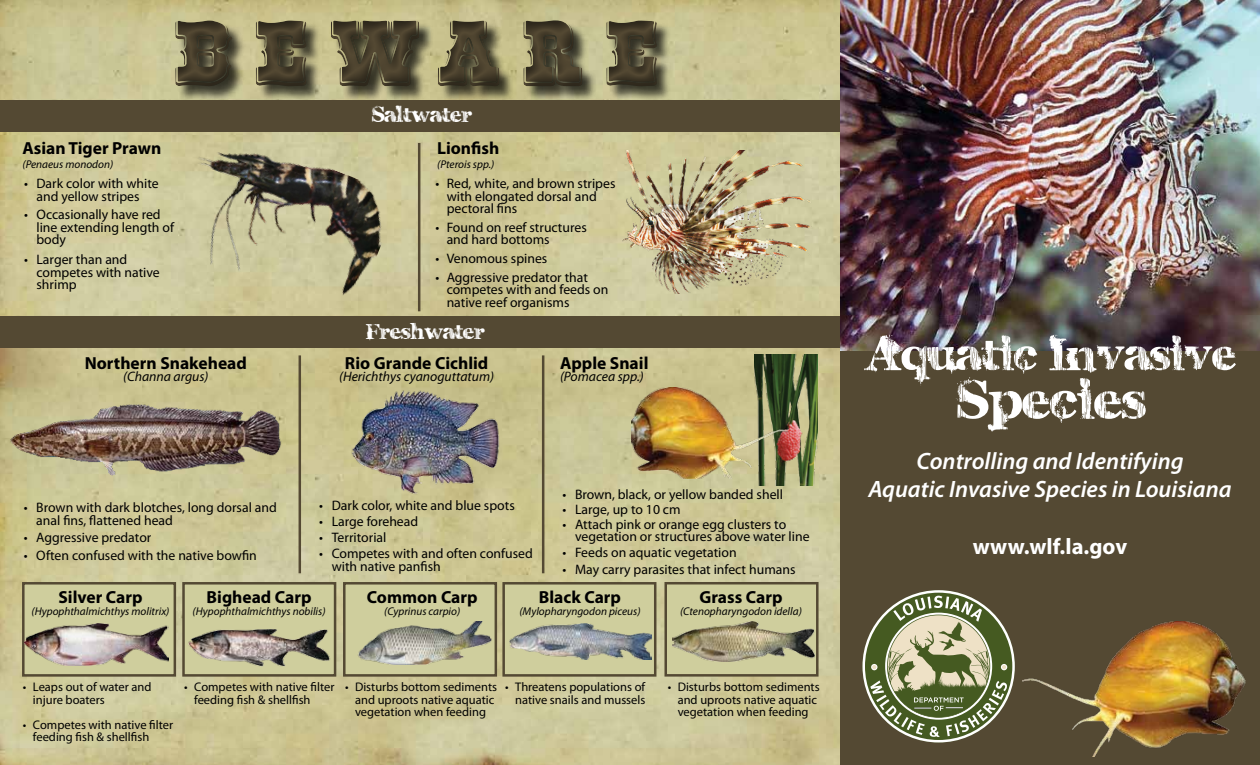
<style>
.page{position:relative;width:1260px;height:765px;background:#fff}
.page>*{position:absolute;margin:0;border:0;box-sizing:border-box;transform-origin:0 0}
.t1{font:93.75px "Charles S.";color:#fff}
.t2{font:700 93.75px "Rio Grande";letter-spacing:.25em;color:#544933}
.t3{font:80px "Charles S.";color:#fff}
.t4{font:37.5px "Charles S.";color:#fff}
.t5{font:italic 600 23.75px/28.5px "Myriad Pro";color:#fff;text-align:center}
.t6{font:700 22.5px "Myriad Pro";color:#fff}
.t7{font:700 17.5px "Myriad Pro";color:#000}
.t8{font:13.75px/12.5px "Myriad Pro";color:#000}
.t9{font:italic 13.75px "Myriad Pro";color:#000}
.t10{font:12.5px/12.5px "Myriad Pro";color:#000}
.t11{font:italic 11.25px "Myriad Pro";color:#000}
</style>
<div class="page">
<img style="left:0;top:0;width:840px;height:765px">
<div style="left:840px;top:0;width:420px;height:765px;background:#544933"></div>
<div style="left:165px;top:19px;width:504px;height:83px;background:#000;opacity:.5"></div>
<img style="left:1023px;top:621px;width:223px;height:135px">
<svg style="left:863px;top:590px;width:152px;height:152px"></svg>
<svg style="left:870px;top:596px;width:138px;height:141px;background:#868c66"></svg>
<img style="left:615px;top:150px;width:203px;height:144px">
<img style="left:163px;top:132px;width:237px;height:184px">
<div style="left:22px;top:582px;width:154px;height:95px;background:#cfce9d;border:2px solid #544933"></div>
<div style="left:343px;top:582px;width:154px;height:95px;background:#cfce9d;border:2px solid #544933"></div>
<div style="left:182px;top:582px;width:154px;height:95px;background:#cfce9d;border:2px solid #544933"></div>
<div style="left:502px;top:582px;width:154px;height:95px;background:#cfce9d;border:2px solid #544933"></div>
<div style="left:664px;top:582px;width:155px;height:95px;background:#cfce9d;border:2px solid #544933"></div>
<img style="left:25px;top:624px;width:144px;height:41px">
<img style="left:186px;top:629px;width:147px;height:47px">
<img style="left:509px;top:624px;width:143px;height:36px">
<img style="left:358px;top:621px;width:134px;height:44px">
<img style="left:673px;top:622px;width:141px;height:40px">
<img style="left:8px;top:400px;width:280px;height:78px">
<img style="left:349px;top:388px;width:155px;height:108px">
<img style="left:754px;top:354px;width:64px;height:131px">
<img style="left:632px;top:388px;width:156px;height:91px">
<div style="left:0;top:101px;width:840px;height:31px;background:#544933"></div>
<div style="left:0;top:316px;width:840px;height:32px;background:#544933"></div>
<hr style="left:299px;top:355px;width:2px;height:218px;background:#544933">
<hr style="left:542px;top:355px;width:2px;height:218px;background:#544933">
<hr style="left:418px;top:143px;width:2px;height:168px;background:#544933">
<img style="left:840px;top:0;width:420px;height:351px">
<h1 class="t2" style="left:175px;top:19px;width:484px">BEWARE</h1>
<p class="t7" style="left:22px;top:137px;width:140px">Asian Tiger Prawn</p>
<p class="t11" style="left:22px;top:157px;width:92px">(Penaeus monodon)</p>
<p class="t8" style="left:24px;top:177px;width:136px;text-align:center">• Dark color with white and yellow stripes</p>
<p class="t8" style="left:37px;top:208px;width:139px;text-indent:-12px">• Occasionally have red line extending length of body</p>
<p class="t8" style="left:37px;top:253px;width:125px;text-indent:-12px">• Larger than and competes with native shrimp</p>
<p class="t7" style="left:85px;top:351px;width:164px">Northern Snakehead</p>
<p class="t9" style="left:123px;top:368px;width:87px">(Channa argus)</p>
<p class="t8" style="left:36px;top:501px;width:242px;text-indent:-12px">• Brown with dark blotches, long dorsal and anal fins, flattened head</p>
<p class="t8" style="left:24px;top:531px;width:129px">• Aggressive predator</p>
<p class="t8" style="left:24px;top:548px;width:235px">• Often confused with the native bowfin</p>
<h3 class="t4" style="left:372px;top:99px;width:101px">Saltwater</h3>
<p class="t7" style="left:437px;top:137px;width:64px">Lionfish</p>
<p class="t11" style="left:437px;top:157px;width:59px">(Pterois spp.)</p>
<p class="t8" style="left:447px;top:177px;width:170px;text-indent:-11px">• Red, white, and brown stripes with elongated dorsal and pectoral fins</p>
<p class="t8" style="left:447px;top:221px;width:142px;text-indent:-11px">• Found on reef structures and hard bottoms</p>
<p class="t8" style="left:435px;top:252px;width:113px">• Venomous spines</p>
<p class="t8" style="left:447px;top:271px;width:163px;text-indent:-11px">• Aggressive predator that competes with and feeds on native reef organisms</p>
<h3 class="t4" style="left:366px;top:315px;width:120px">Freshwater</h3>
<p class="t7" style="left:345px;top:351px;width:145px">Rio Grande Cichlid</p>
<p class="t9" style="left:339px;top:368px;width:157px">(Herichthys cyanoguttatum)</p>
<p class="t7" style="left:560px;top:351px;width:90px">Apple Snail</p>
<p class="t9" style="left:560px;top:368px;width:85px">(Pomacea spp.)</p>
<p class="t8" style="left:319px;top:499px;width:197px">• Dark color, white and blue spots</p>
<p class="t8" style="left:319px;top:515px;width:101px">• Large forehead</p>
<p class="t8" style="left:319px;top:531px;width:69px">• Territorial</p>
<p class="t8" style="left:332px;top:547px;width:203px;text-indent:-12px">• Competes with and often confused with native panfish</p>
<p class="t8" style="left:563px;top:488px;width:222px">• Brown, black, or yellow banded shell</p>
<p class="t8" style="left:563px;top:503px;width:120px">• Large, up to 10 cm</p>
<p class="t8" style="left:575px;top:518px;width:236px;text-indent:-12px">• Attach pink or orange egg clusters to vegetation or structures above water line</p>
<p class="t8" style="left:563px;top:546px;width:176px">• Feeds on aquatic vegetation</p>
<p class="t8" style="left:563px;top:563px;width:234px">• May carry parasites that infect humans</p>
<p class="t7" style="left:58px;top:585px;width:86px">Silver Carp</p>
<p class="t11" style="left:31px;top:605px;width:140px">(Hypophthalmichthys molitrix)</p>
<p class="t7" style="left:207px;top:585px;width:106px">Bighead Carp</p>
<p class="t11" style="left:193px;top:605px;width:134px">(Hypophthalmichthys nobilis)</p>
<p class="t7" style="left:367px;top:585px;width:112px">Common Carp</p>
<p class="t11" style="left:384px;top:605px;width:77px">(Cyprinus carpio)</p>
<p class="t7" style="left:539px;top:585px;width:84px">Black Carp</p>
<p class="t11" style="left:519px;top:605px;width:123px">(Mylopharyngodon piceus)</p>
<p class="t7" style="left:699px;top:585px;width:85px">Grass Carp</p>
<p class="t11" style="left:680px;top:605px;width:123px">(Ctenopharyngodon idella)</p>
<p class="t10" style="left:33px;top:681px;width:120px;text-indent:-10px">• Leaps out of water and injure boaters</p>
<p class="t10" style="left:33px;top:718px;width:142px;text-indent:-10px">• Competes with native filter feeding fish &amp; shellfish</p>
<p class="t10" style="left:194px;top:681px;width:142px;text-indent:-10px">• Competes with native filter feeding fish &amp; shellfish</p>
<p class="t10" style="left:345px;top:681px;width:154px;text-align:center">• Disturbs bottom sediments and uproots native aquatic vegetation when feeding</p>
<p class="t10" style="left:668px;top:681px;width:154px;text-align:center">• Disturbs bottom sediments and uproots native aquatic vegetation when feeding</p>
<p class="t10" style="left:505px;top:681px;width:142px;text-align:right">• Threatens populations of native snails and mussels</p>
<h2 class="t3" style="left:864px;top:320px;width:373px">Aquatic Invasive</h2>
<h1 class="t1" style="left:957px;top:360px;width:190px">Species</h1>
<h3 class="t5" style="left:868px;top:446px;width:365px">Controlling and Identifying<br>Aquatic Invasive Species in Louisiana</h3>
<h3 class="t6" style="left:973px;top:532px;width:156px">www.wlf.la.gov</h3>
</div>
